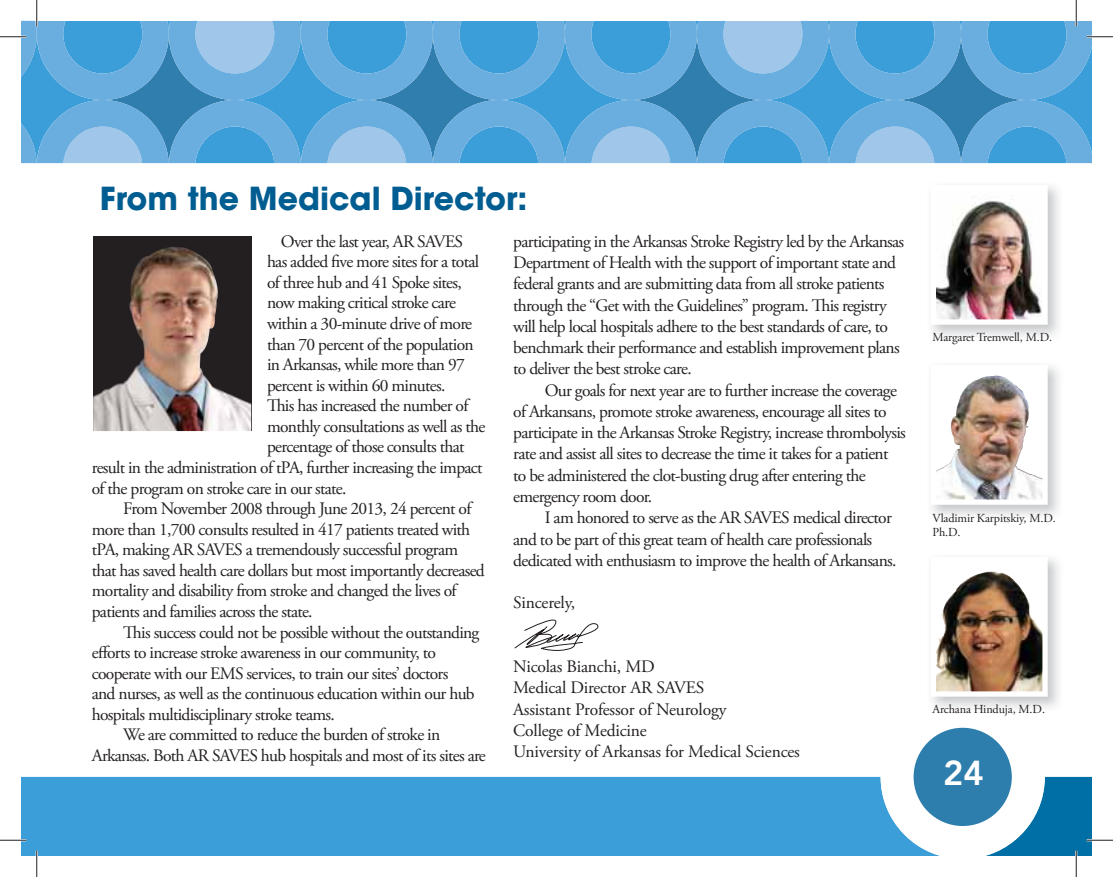
<style>
.page{position:relative;width:1113px;height:877px;background:#fff}
.page>*{position:absolute;margin:0;border:0;box-sizing:border-box;transform-origin:0 0}
.t1{font:800 34.3px "Avenir LT Std";color:#fff}
.t2{font:700 31.5px "ITC Avant Garde Std";color:#005d91}
.t3{font:17.5px/21.3px "Adobe Garamond Pro";letter-spacing:-.04em;color:#231f20}
.t4{font:17.5px/21.3px "Adobe Garamond Pro";letter-spacing:-.01em;color:#231f20}
.t5{font:12.25px/14.7px "Adobe Garamond Pro";letter-spacing:-.01em;color:#231f20}
</style>
<div class="page">
<div style="left:21px;top:777px;width:860px;height:79px;background:#3b9ed8"></div>
<div style="left:93px;top:237px;width:158px;height:194px;background:#231f20"></div>
<img style="left:93px;top:247px;width:158px;height:184px">
<img style="left:937px;top:195px;width:105px;height:124px">
<div style="left:931px;top:185px;width:117px;height:140px;border:5px solid #fff"></div>
<img style="left:937px;top:376px;width:105px;height:123px">
<img style="left:937px;top:571px;width:105px;height:119px">
<img style="left:943px;top:571px;width:49px;height:42px">
<div style="left:931px;top:557px;width:117px;height:139px;border:5px solid #fff"></div>
<svg style="left:514px;top:619px;width:85px;height:32px"></svg>
<hr style="left:0;top:839px;width:26px;height:2px;background:#fff">
<hr style="left:36px;top:850px;width:2px;height:27px;background:#fff">
<svg style="left:0;top:840px;width:26px;height:1px"></svg>
<svg style="left:36px;top:850px;width:1px;height:27px"></svg>
<svg style="left:0;top:0;width:1113px;height:163px"></svg>
<svg style="left:881px;top:695px;width:232px;height:182px"></svg>
<h2 class="t2" style="left:100px;top:183px;width:429px">From the Medical Director:</h2>
<p class="t3" style="left:281px;top:232px;width:184px">Over the last year, AR SAVES</p>
<p class="t3" style="left:267px;top:253px;width:214px">has added five more sites for a total</p>
<p class="t3" style="left:267px;top:273px;width:196px">of three hub and 41 Spoke sites,</p>
<p class="t3" style="left:267px;top:294px;width:191px">now making critical stroke care</p>
<p class="t3" style="left:267px;top:314px;width:207px">within a 30-minute drive of more</p>
<p class="t3" style="left:267px;top:335px;width:208px">than 70 percent of the population</p>
<p class="t3" style="left:267px;top:355px;width:199px">in Arkansas, while more than 97</p>
<p class="t3" style="left:267px;top:376px;width:180px">percent is within 60 minutes.</p>
<p class="t3" style="left:267px;top:396px;width:203px">This has increased the number of</p>
<p class="t3" style="left:267px;top:417px;width:220px">monthly consultations as well as the</p>
<p class="t3" style="left:267px;top:438px;width:199px">percentage of those consults that</p>
<p class="t3" style="left:92px;top:458px;width:392px">result in the administration of tPA, further increasing the impact</p>
<p class="t3" style="left:92px;top:479px;width:256px">of the program on stroke care in our state.</p>
<p class="t3" style="left:123px;top:499px;width:350px">From November 2008 through June 2013, 24 percent of</p>
<p class="t3" style="left:92px;top:520px;width:380px">more than 1,700 consults resulted in 417 patients treated with</p>
<p class="t3" style="left:92px;top:540px;width:368px">tPA, making AR SAVES a tremendously successful program</p>
<p class="t3" style="left:92px;top:561px;width:395px">that has saved health care dollars but most importantly decreased</p>
<p class="t3" style="left:92px;top:582px;width:366px">mortality and disability from stroke and changed the lives of</p>
<p class="t3" style="left:92px;top:602px;width:222px">patients and families across the state.</p>
<p class="t3" style="left:123px;top:623px;width:358px">This success could not be possible without the outstanding</p>
<p class="t3" style="left:92px;top:643px;width:346px">efforts to increase stroke awareness in our community, to</p>
<p class="t3" style="left:92px;top:664px;width:358px">cooperate with our EMS services, to train our sites’ doctors</p>
<p class="t3" style="left:92px;top:684px;width:384px">and nurses, as well as the continuous education within our hub</p>
<p class="t3" style="left:92px;top:705px;width:245px">hospitals multidisciplinary stroke teams.</p>
<p class="t3" style="left:123px;top:725px;width:318px">We are committed to reduce the burden of stroke in</p>
<p class="t3" style="left:92px;top:746px;width:396px">Arkansas. Both AR SAVES hub hospitals and most of its sites are</p>
<p class="t3" style="left:513px;top:232px;width:392px">participating in the Arkansas Stroke Registry led by the Arkansas Department of Health with the support of important state and federal grants and are submitting data from all stroke patients through the “Get with the Guidelines” program. This registry will help local hospitals adhere to the best standards of care, to benchmark their performance and establish improvement plans to deliver the best stroke care.</p>
<p class="t3" style="left:513px;top:381px;width:394px;text-indent:32px">Our goals for next year are to further increase the coverage of Arkansans, promote stroke awareness, encourage all sites to participate in the Arkansas Stroke Registry, increase thrombolysis rate and assist all sites to decrease the time it takes for a patient to be administered the clot-busting drug after entering the emergency room door.</p>
<p class="t3" style="left:513px;top:508px;width:385px;text-indent:32px">I am honored to serve as the AR SAVES medical director and to be part of this great team of health care professionals dedicated with enthusiasm to improve the health of Arkansans.</p>
<p class="t4" style="left:513px;top:593px;width:63px">Sincerely,</p>
<p class="t4" style="left:513px;top:657px;width:288px">Nicolas Bianchi, MD<br>Medical Director AR SAVES<br>Assistant Professor of Neurology<br>College of Medicine<br>University of Arkansas for Medical Sciences</p>
<p class="t5" style="left:933px;top:331px;width:121px">Margaret Tremwell, M.D.</p>
<p class="t5" style="left:933px;top:511px;width:125px">Vladimir Karpitskiy, M.D.<br>Ph.D.</p>
<p class="t5" style="left:933px;top:703px;width:114px">Archana Hinduja, M.D.</p>
<h1 class="t1" style="left:943px;top:753px;width:42px">24</h1>
</div>
